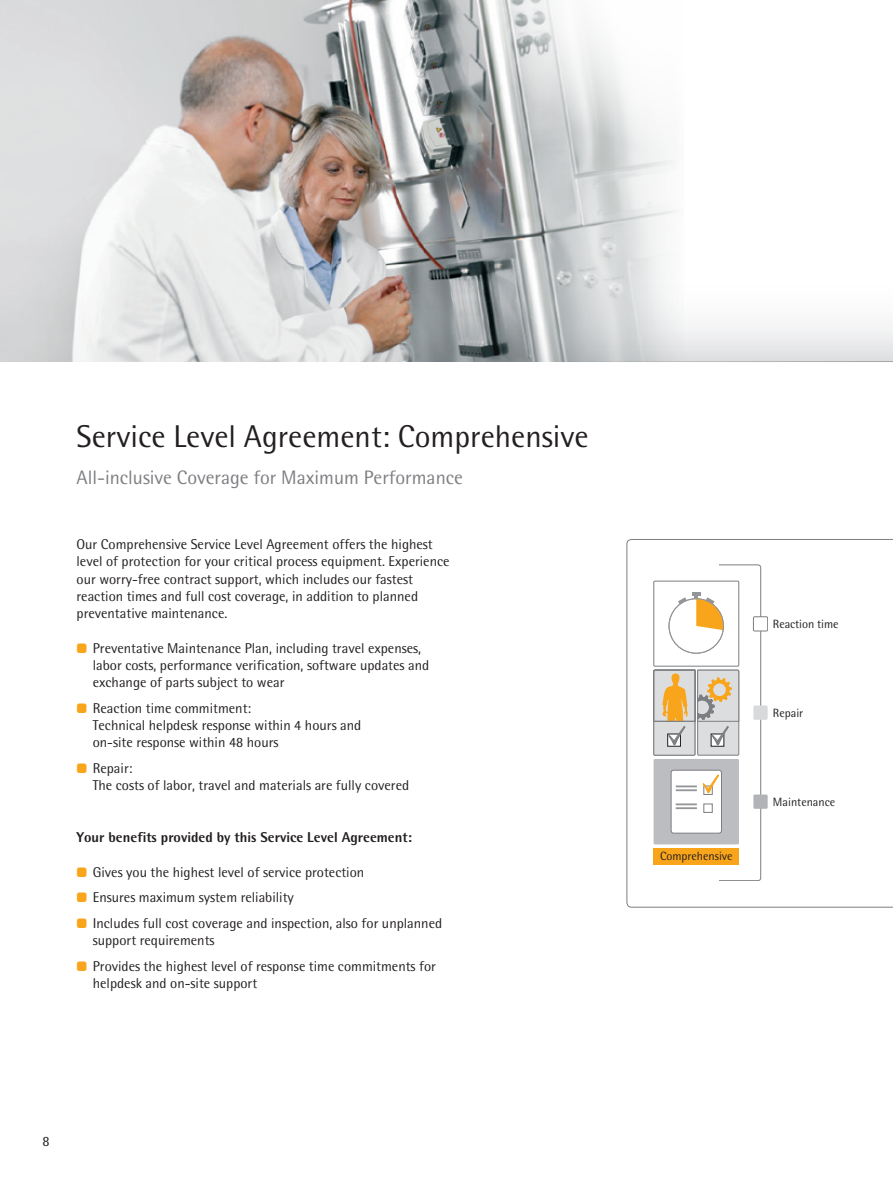
<style>
.page{position:relative;width:893px;height:1191px;background:#fff}
.page>*{position:absolute;margin:0;border:0;box-sizing:border-box;transform-origin:0 0}
.t1{font:31.5px "Sartorius Rotis Sans 2013";color:#231f20}
.t2{font:19.5px "Sartorius Rotis Sans 2013";color:#7c7e81}
.t3{font:14.25px/17.2px "Sartorius Rotis Sans 2013";color:#231f20}
.t4{font:800 14.25px "Sartorius Rotis Sans 2013";color:#231f20}
.t5{font:12px "Sartorius Rotis Sans 2013";color:#231f20}
.t6{font:9.6px "Sartorius Rotis Sans 2013";color:#231f20}
.s1{color:#f9a51b}
</style>
<div class="page">
<svg style="left:683px;top:318px;width:210px;height:43px"></svg>
<hr style="left:517px;top:361px;width:376px;height:1px;background:#7c7e81">
<img style="left:0;top:0;width:683px;height:361px">
<svg style="left:425px;top:0;width:258px;height:180px"></svg>
<svg style="left:626px;top:539px;width:267px;height:368px"></svg>
<svg style="left:626px;top:564px;width:135px;height:317px"></svg>
<h1 class="t1" style="left:77px;top:418px;width:513px">Service Level Agreement: Comprehensive</h1>
<h2 class="t2" style="left:77px;top:466px;width:388px">All-inclusive Coverage for Maximum Performance</h2>
<p class="t3" style="left:77px;top:535px;width:374px">Our Comprehensive Service Level Agreement offers the highest level of protection for your critical process equipment. Experience our worry-free contract support, which includes our fastest reaction times and full cost coverage, in addition to planned preventative maintenance.</p>
<p class="t3" style="left:93px;top:639px;width:338px;text-indent:-16px"><span class="s1">●</span> Preventative Maintenance Plan, including travel expenses, labor costs, performance verification, software updates and exchange of parts subject to wear</p>
<p class="t3" style="left:93px;top:699px;width:270px;text-indent:-16px"><span class="s1">●</span> Reaction time commitment:<br>Technical helpdesk response within 4 hours and on-site response within 48 hours</p>
<p class="t3" style="left:93px;top:759px;width:318px;text-indent:-16px"><span class="s1">●</span> Repair:<br>The costs of labor, travel and materials are fully covered</p>
<p class="t4" style="left:77px;top:828px;width:337px">Your benefits provided by this Service Level Agreement:</p>
<p class="t3" style="left:77px;top:863px;width:289px"><span class="s1">●</span> Gives you the highest level of service protection</p>
<p class="t3" style="left:77px;top:889px;width:219px"><span class="s1">●</span> Ensures maximum system reliability</p>
<p class="t3" style="left:93px;top:914px;width:351px;text-indent:-16px"><span class="s1">●</span> Includes full cost coverage and inspection, also for unplanned support requirements</p>
<p class="t3" style="left:93px;top:957px;width:345px;text-indent:-16px"><span class="s1">●</span> Provides the highest level of response time commitments for helpdesk and on-site support</p>
<p class="t3" style="left:43px;top:1132px;width:9px">8</p>
<p class="t5" style="left:660px;top:849px;width:74px">Comprehensive</p>
<p class="t6" style="left:667px;top:850px;width:59px">Comprehensive</p>
<p class="t5" style="left:773px;top:617px;width:67px">Reaction time</p>
<p class="t6" style="left:773px;top:618px;width:52px">Reaktionszeit</p>
<p class="t5" style="left:773px;top:705px;width:32px">Repair</p>
<p class="t6" style="left:774px;top:707px;width:39px">Reparatur</p>
<p class="t5" style="left:773px;top:795px;width:64px">Maintenance</p>
<p class="t6" style="left:774px;top:796px;width:35px">Wartung</p>
</div>
